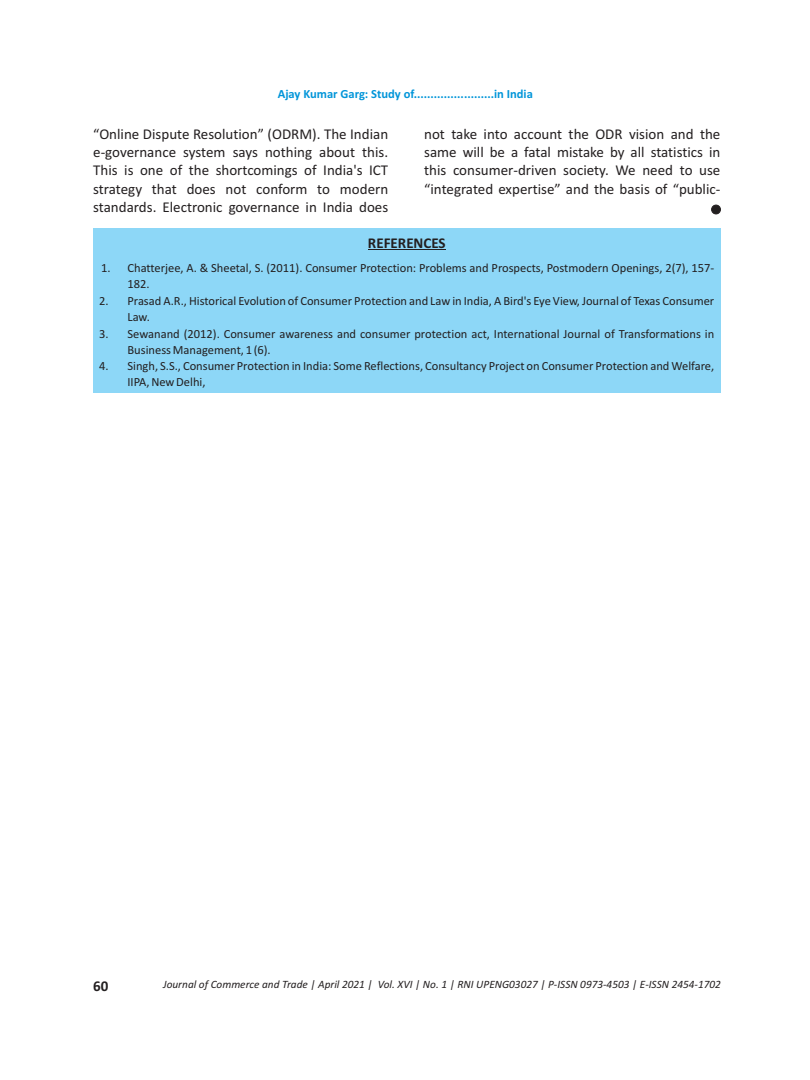
<style>
.page{position:relative;width:810px;height:1080px;background:#fff}
.page>*{position:absolute;margin:0;border:0;box-sizing:border-box;transform-origin:0 0}
.t1{font:15px/18.1px "Calibri";color:#231f20;text-align:justify}
.t2{font:700 15px "Calibri";color:#231f20}
.t3{font:12.5px/16px "Calibri";color:#231f20}
.t4{font:700 12.5px "Calibri";color:#0095d9}
.t5{font:italic 11.25px "Calibri";color:#231f20}
</style>
<div class="page">
<div style="left:93px;top:229px;width:627px;height:164px;background:#8dd7f7"></div>
<hr style="left:368px;top:249px;width:78px;height:1px;background:#231f20">
<div style="left:711px;top:205px;width:10px;height:9px;background:#231f20;border:1px solid #231f20;border-radius:50%"></div>
<p class="t4" style="left:278px;top:89px;width:257px">Ajay Kumar Garg: Study of........................in India</p>
<p class="t1" style="left:93px;top:126px;width:297px">“Online Dispute Resolution” (ODRM). The Indian e-governance system says nothing about this.<br>This is one of the shortcomings of India's ICT strategy that does not conform to modern standards. Electronic governance in India does</p>
<p class="t1" style="left:424px;top:126px;width:298px">not take into account the ODR vision and the same will be a fatal mistake by all statistics in this consumer-driven society. We need to use “integrated expertise” and the basis of “public-</p>
<p class="t2" style="left:368px;top:237px;width:79px">REFERENCES</p>
<p class="t3" style="left:127px;top:261px;width:588px;text-indent:-26px">1. Chatterjee, A. &amp; Sheetal, S. (2011). Consumer Protection: Problems and Prospects, Postmodern Openings, 2(7), 157-<br>182.</p>
<p class="t3" style="left:127px;top:294px;width:588px;text-indent:-28px">2. Prasad A.R., Historical Evolution of Consumer Protection and Law in India, A Bird's Eye View, Journal of Texas Consumer<br>Law.</p>
<p class="t3" style="left:127px;top:326px;width:588px;text-indent:-28px">3. Sewanand (2012). Consumer awareness and consumer protection act, International Journal of Transformations in<br>Business Management, 1 (6).</p>
<p class="t3" style="left:127px;top:359px;width:588px;text-indent:-28px">4. Singh, S.S., Consumer Protection in India: Some Reflections, Consultancy Project on Consumer Protection and Welfare,<br>IIPA, New Delhi,</p>
<p class="t2" style="left:93px;top:979px;width:17px">60</p>
<p class="t5" style="left:163px;top:980px;width:559px">Journal of Commerce and Trade | April 2021 | Vol. XVI | No. 1 | RNI UPENG03027 | P-ISSN 0973-4503 | E-ISSN 2454-1702</p>
</div>
